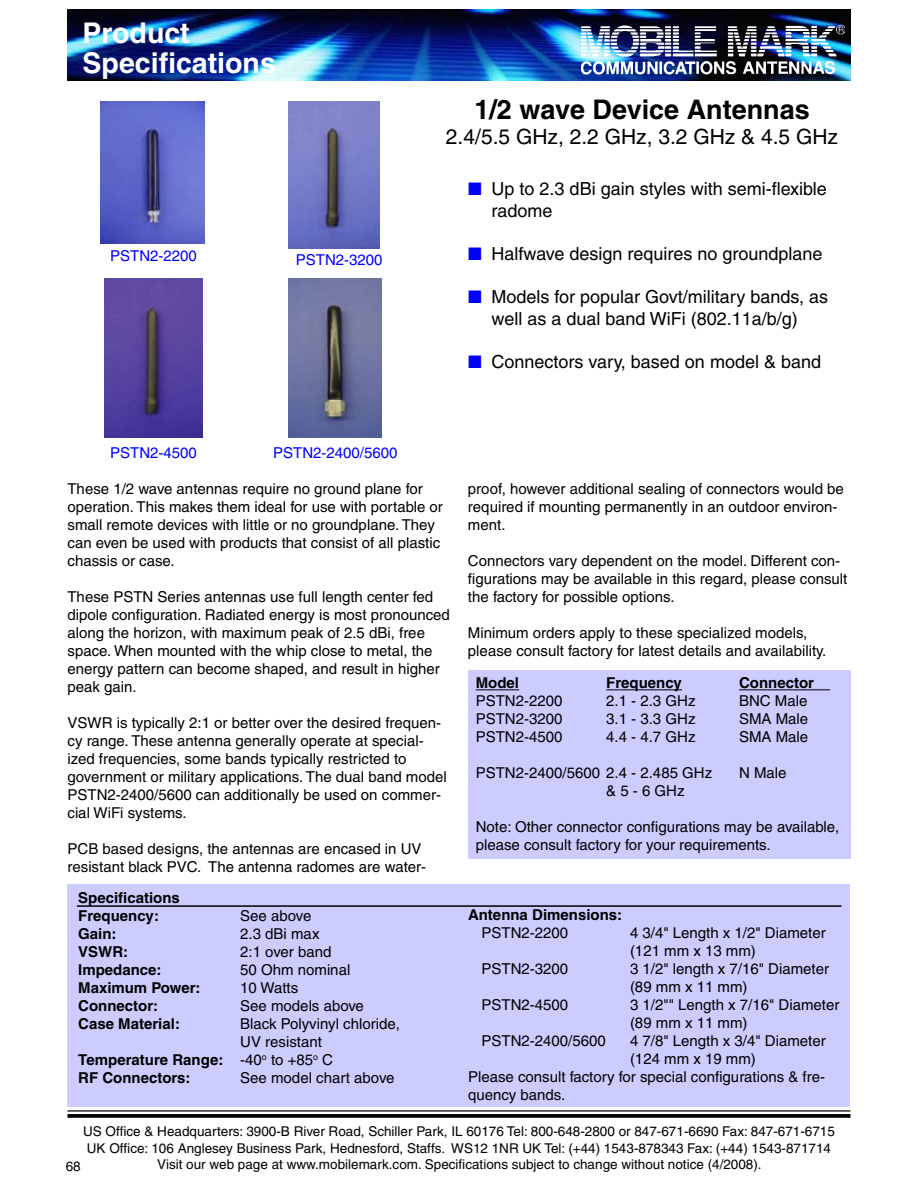
<style>
.page{position:relative;width:918px;height:1188px;background:#fff}
.page>*{position:absolute;margin:0;border:0;box-sizing:border-box;transform-origin:0 0}
.t1{font:700 28.5px/30px "Helvetica";color:#fff}
.t2{font:700 27px "Helvetica";color:#000}
.t3{font:21px "Helvetica";color:#000}
.t4{font:18px/21.6px "Helvetica";color:#000}
.t5{font:15px/18px "Helvetica";color:#000}
.t6{font:700 15px/18px "Helvetica";color:#000}
.t7{font:15px "Helvetica";color:#00f}
.t8{font:13.5px/16.5px "Helvetica";color:#000;text-align:center}
.s1{color:#00f}
.s2{font-weight:400}
</style>
<div class="page">
<img style="left:68px;top:10px;width:782px;height:71px">
<div style="left:68px;top:884px;width:782px;height:223px;background:#ccf"></div>
<hr style="left:67px;top:1110px;width:783px;height:2px;background:#000">
<svg style="left:68px;top:1114px;width:782px;height:4px;background:#0f0f0f"></svg>
<div style="left:468px;top:670px;width:382px;height:189px;background:#ccf"></div>
<hr style="left:77px;top:905px;width:765px;height:2px;background:#000">
<hr style="left:476px;top:689px;width:43px;height:1px;background:#000">
<hr style="left:606px;top:689px;width:76px;height:1px;background:#000">
<hr style="left:739px;top:689px;width:91px;height:1px;background:#000">
<img style="left:581px;top:25px;width:264px;height:49px">
<img style="left:289px;top:101px;width:91px;height:147px">
<img style="left:104px;top:278px;width:98px;height:159px">
<img style="left:289px;top:278px;width:92px;height:159px">
<img style="left:100px;top:101px;width:104px;height:142px">
<h1 class="t1" style="left:83px;top:18px;width:195px">Product<br>Specifications</h1>
<p class="t7" style="left:110px;top:247px;width:88px">PSTN2-2200</p>
<p class="t7" style="left:296px;top:251px;width:88px">PSTN2-3200</p>
<p class="t7" style="left:110px;top:444px;width:88px">PSTN2-4500</p>
<p class="t7" style="left:273px;top:444px;width:126px">PSTN2-2400/5600</p>
<h2 class="t2" style="left:474px;top:93px;width:337px">1/2 wave Device Antennas</h2>
<h3 class="t3" style="left:446px;top:124px;width:394px">2.4/5.5 GHz, 2.2 GHz, 3.2 GHz &amp; 4.5 GHz</h3>
<p class="t4" style="left:492px;top:178px;width:337px;text-indent:-24px"><span class="s1">■</span> Up to 2.3 dBi gain styles with semi-flexible radome</p>
<p class="t4" style="left:468px;top:243px;width:356px"><span class="s1">■</span> Halfwave design requires no groundplane</p>
<p class="t4" style="left:468px;top:286px;width:362px;text-align:center"><span class="s1">■</span> Models for popular Govt/military bands, as well as a dual band WiFi (802.11a/b/g)</p>
<p class="t4" style="left:468px;top:351px;width:355px"><span class="s1">■</span> Connectors vary, based on model &amp; band</p>
<p class="t5" style="left:68px;top:480px;width:377px">These 1/2 wave antennas require no ground plane for operation. This makes them ideal for use with portable or small remote devices with little or no groundplane. They can even be used with products that consist of all plastic chassis or case.</p>
<p class="t5" style="left:68px;top:588px;width:384px">These PSTN Series antennas use full length center fed dipole configuration. Radiated energy is most pronounced along the horizon, with maximum peak of 2.5 dBi, free space. When mounted with the whip close to metal, the energy pattern can become shaped, and result in higher peak gain.</p>
<p class="t5" style="left:68px;top:714px;width:381px">VSWR is typically 2:1 or better over the desired frequen&shy;cy range. These antenna generally operate at special&shy;ized frequencies, some bands typically restricted to government or military applications. The dual band model PSTN2-2400/5600 can additionally be used on commer&shy;cial WiFi systems.</p>
<p class="t5" style="left:68px;top:840px;width:360px">PCB based designs, the antennas are encased in UV resistant black PVC. The antenna radomes are water-</p>
<p class="t6" style="left:78px;top:888px;width:103px">Specifications<br>Frequency:</p>
<p class="t5" style="left:240px;top:906px;width:73px">See above</p>
<p class="t6" style="left:78px;top:924px;width:40px">Gain:</p>
<p class="t5" style="left:240px;top:924px;width:81px">2.3 dBi max</p>
<p class="t6" style="left:78px;top:942px;width:51px">VSWR:</p>
<p class="t5" style="left:240px;top:942px;width:93px">2:1 over band</p>
<p class="t6" style="left:78px;top:960px;width:85px">Impedance:</p>
<p class="t5" style="left:240px;top:960px;width:112px">50 Ohm nominal</p>
<p class="t6" style="left:78px;top:978px;width:124px">Maximum Power:</p>
<p class="t5" style="left:240px;top:978px;width:59px">10 Watts</p>
<p class="t6" style="left:78px;top:996px;width:81px">Connector:</p>
<p class="t5" style="left:240px;top:996px;width:125px">See models above</p>
<p class="t6" style="left:78px;top:1014px;width:103px">Case Material:</p>
<p class="t5" style="left:240px;top:1014px;width:161px">Black Polyvinyl chloride,</p>
<p class="t5" style="left:240px;top:1032px;width:83px">UV resistant</p>
<p class="t6" style="left:78px;top:1050px;width:256px">Temperature Range: <span class="s2">-40</span><sup>o</sup> <span class="s2">to +85</span><sup>o</sup> <span class="s2">C</span></p>
<p class="t6" style="left:78px;top:1068px;width:114px">RF Connectors:</p>
<p class="t5" style="left:240px;top:1068px;width:156px">See model chart above</p>
<p class="t5" style="left:468px;top:480px;width:377px">proof, however additional sealing of connectors would be required if mounting permanently in an outdoor environ&shy;ment.</p>
<p class="t5" style="left:468px;top:552px;width:381px">Connectors vary dependent on the model. Different con&shy;figurations may be available in this regard, please consult the factory for possible options.</p>
<p class="t5" style="left:468px;top:624px;width:360px">Minimum orders apply to these specialized models, please consult factory for latest details and availability.</p>
<p class="t6" style="left:476px;top:674px;width:45px">Model</p>
<p class="t6" style="left:606px;top:674px;width:77px">Frequency</p>
<p class="t6" style="left:739px;top:674px;width:76px">Connector</p>
<p class="t5" style="left:476px;top:692px;width:88px">PSTN2-2200</p>
<p class="t5" style="left:606px;top:692px;width:91px">2.1 - 2.3 GHz</p>
<p class="t5" style="left:739px;top:692px;width:70px">BNC Male</p>
<p class="t5" style="left:476px;top:710px;width:88px">PSTN2-3200</p>
<p class="t5" style="left:606px;top:710px;width:91px">3.1 - 3.3 GHz</p>
<p class="t5" style="left:739px;top:710px;width:71px">SMA Male</p>
<p class="t5" style="left:476px;top:728px;width:88px">PSTN2-4500</p>
<p class="t5" style="left:606px;top:728px;width:91px">4.4 - 4.7 GHz</p>
<p class="t5" style="left:739px;top:728px;width:71px">SMA Male</p>
<p class="t5" style="left:476px;top:764px;width:238px">PSTN2-2400/5600 2.4 - 2.485 GHz</p>
<p class="t5" style="left:739px;top:764px;width:49px">N Male</p>
<p class="t5" style="left:606px;top:782px;width:80px">&amp; 5 - 6 GHz</p>
<p class="t5" style="left:476px;top:818px;width:365px">Note: Other connector configurations may be available, please consult factory for your requirements.</p>
<p class="t6" style="left:468px;top:905px;width:156px">Antenna Dimensions:</p>
<p class="t5" style="left:482px;top:923px;width:88px">PSTN2-2200</p>
<p class="t5" style="left:630px;top:923px;width:197px">4 3/4" Length x 1/2" Diameter (121 mm x 13 mm)</p>
<p class="t5" style="left:482px;top:959px;width:88px">PSTN2-3200</p>
<p class="t5" style="left:630px;top:959px;width:201px">3 1/2" length x 7/16" Diameter (89 mm x 11 mm)</p>
<p class="t5" style="left:482px;top:995px;width:88px">PSTN2-4500</p>
<p class="t5" style="left:630px;top:995px;width:211px">3 1/2"" Length x 7/16" Diameter (89 mm x 11 mm)</p>
<p class="t5" style="left:482px;top:1031px;width:126px">PSTN2-2400/5600</p>
<p class="t5" style="left:630px;top:1031px;width:197px">4 7/8" Length x 3/4" Diameter</p>
<p class="t5" style="left:630px;top:1049px;width:127px">(124 mm x 19 mm)</p>
<p class="t5" style="left:468px;top:1067px;width:359px">Please consult factory for special configurations &amp; fre-</p>
<p class="t5" style="left:468px;top:1085px;width:99px">quency bands.</p>
<p class="t8" style="left:83px;top:1123px;width:753px">US Office &amp; Headquarters: 3900-B River Road, Schiller Park, IL 60176 Tel: 800-648-2800 or 847-671-6690 Fax: 847-671-6715<br>UK Office: 106 Anglesey Business Park, Hednesford, Staffs. WS12 1NR UK Tel: (+44) 1543-878343 Fax: (+44) 1543-871714<br>Visit our web page at www.mobilemark.com. Specifications subject to change without notice (4/2008).</p>
<p class="t8" style="left:66px;top:1158px;width:17px">68</p>
</div>
